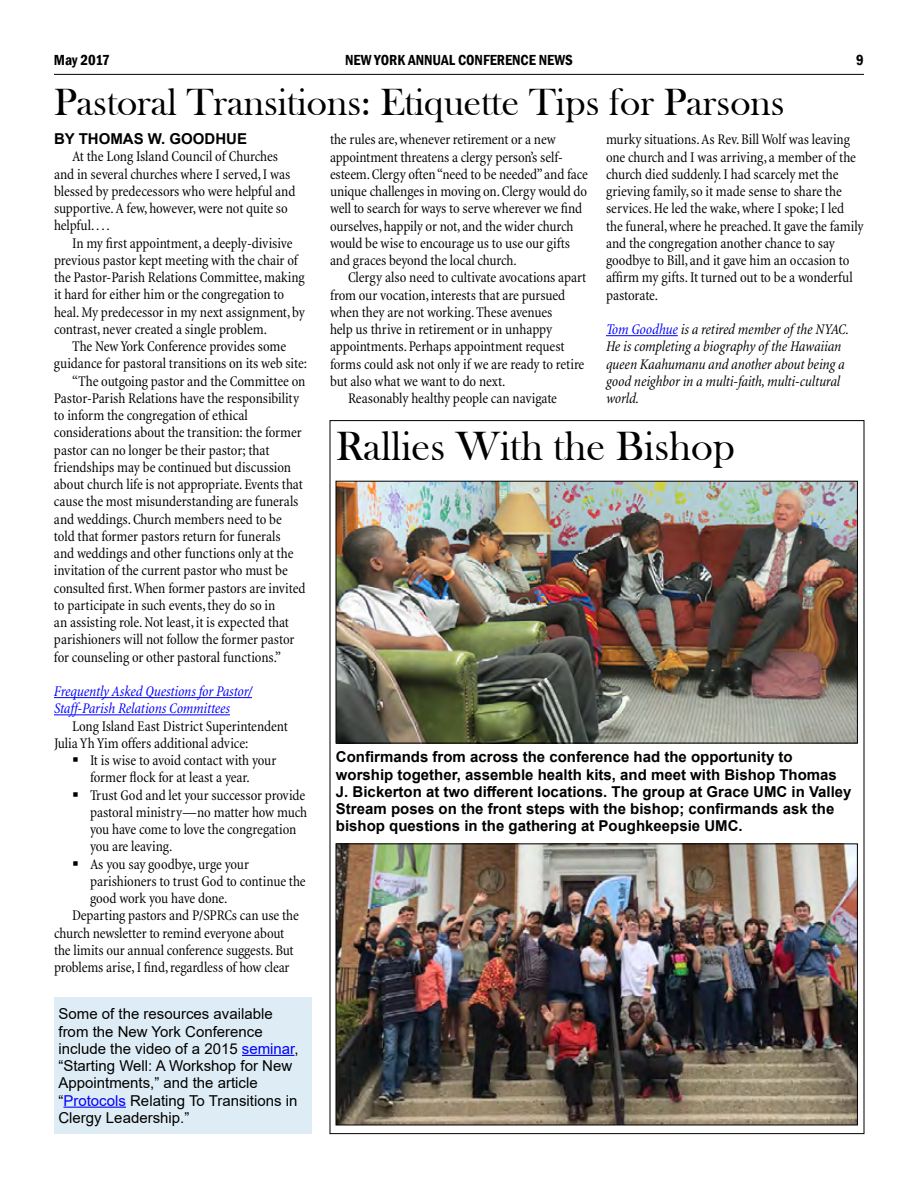
<style>
.page{position:relative;width:918px;height:1188px;background:#fff}
.page>*{position:absolute;margin:0;border:0;box-sizing:border-box;transform-origin:0 0}
.t1{font:42px "Bask Old Face";color:#000}
.t2{font:39px "Bask Old Face";color:#000}
.t3{font:condensed 15px/17.2px "Minion";letter-spacing:-.005em;color:#000}
.t4{font:700 15px/17.2px "Arial";color:#000}
.t5{font:15px/17.2px "Arial";color:#000}
.t6{font:italic condensed 15px/17.2px "Minion";letter-spacing:-.01em;color:#000}
.t7{font:italic condensed 15px/17.2px "Minion";letter-spacing:-.01em;color:#00f}
.t8{font:600 condensed 15px "Franklin Gothic";color:#000}
.s1{color:#00f}
</style>
<div class="page">
<hr style="left:54px;top:74px;width:810px;height:1px;background:#000">
<hr style="left:54px;top:697px;width:198px;height:1px;background:#00f">
<hr style="left:54px;top:714px;width:176px;height:1px;background:#00f">
<hr style="left:606px;top:335px;width:72px;height:1px;background:#00f">
<div style="left:54px;top:997px;width:258px;height:137px;background:#deedf5"></div>
<hr style="left:242px;top:1055px;width:52px;height:1px;background:#00f">
<hr style="left:63px;top:1107px;width:63px;height:1px;background:#00f">
<img style="left:338px;top:845px;width:518px;height:278px">
<div style="left:336px;top:843px;width:522px;height:282px;border:1px solid #000"></div>
<img style="left:338px;top:483px;width:518px;height:258px">
<div style="left:336px;top:481px;width:522px;height:262px;border:1px solid #000"></div>
<p class="t8" style="left:54px;top:49px;width:57px">May 2017</p>
<p class="t8" style="left:345px;top:49px;width:229px">NEW YORK ANNUAL CONFERENCE NEWS</p>
<p class="t8" style="left:856px;top:49px;width:9px">9</p>
<h2 class="t2" style="left:54px;top:81px;width:732px">Pastoral Transitions: Etiquette Tips for Parsons</h2>
<p class="t4" style="left:54px;top:130px;width:195px">BY THOMAS W. GOODHUE</p>
<p class="t3" style="left:54px;top:148px;width:243px;text-indent:18px">At the Long Island Council of Churches and in several churches where I served, I was blessed by predecessors who were helpful and supportive. A few, however, were not quite so helpful. . . .</p>
<p class="t3" style="left:54px;top:235px;width:252px;text-indent:18px">In my first appointment, a deeply-divisive previous pastor kept meeting with the chair of the Pastor-Parish Relations Committee, making it hard for either him or the congregation to heal. My predecessor in my next assignment, by contrast, never created a single problem.</p>
<p class="t3" style="left:72px;top:338px;width:216px">The New York Conference provides some</p>
<p class="t3" style="left:54px;top:355px;width:255px">guidance for pastoral transitions on its web site:</p>
<p class="t3" style="left:72px;top:373px;width:235px">“The outgoing pastor and the Committee on</p>
<p class="t3" style="left:54px;top:390px;width:247px">Pastor-Parish Relations have the responsibility</p>
<p class="t3" style="left:54px;top:407px;width:195px">to inform the congregation of ethical</p>
<p class="t3" style="left:54px;top:424px;width:249px">considerations about the transition: the former</p>
<p class="t3" style="left:54px;top:442px;width:217px">pastor can no longer be their pastor; that</p>
<p class="t3" style="left:54px;top:459px;width:239px">friendships may be continued but discussion</p>
<p class="t3" style="left:54px;top:476px;width:250px">about church life is not appropriate. Events that</p>
<p class="t3" style="left:54px;top:493px;width:246px">cause the most misunderstanding are funerals</p>
<p class="t3" style="left:54px;top:511px;width:229px">and weddings. Church members need to be</p>
<p class="t3" style="left:54px;top:528px;width:228px">told that former pastors return for funerals</p>
<p class="t3" style="left:54px;top:545px;width:241px">and weddings and other functions only at the</p>
<p class="t3" style="left:54px;top:562px;width:235px">invitation of the current pastor who must be</p>
<p class="t3" style="left:54px;top:580px;width:253px">consulted first. When former pastors are invited</p>
<p class="t3" style="left:54px;top:597px;width:223px">to participate in such events, they do so in</p>
<p class="t3" style="left:54px;top:614px;width:237px">an assisting role. Not least, it is expected that</p>
<p class="t3" style="left:54px;top:631px;width:242px">parishioners will not follow the former pastor</p>
<p class="t3" style="left:54px;top:649px;width:228px">for counseling or other pastoral functions.”</p>
<p class="t7" style="left:54px;top:683px;width:200px">Frequently Asked Questions for Pastor/<br>Staff-Parish Relations Committees</p>
<p class="t3" style="left:54px;top:718px;width:235px;text-indent:18px">Long Island East District Superintendent<br>Julia Yh Yim offers additional advice:</p>
<p class="t3" style="left:72px;top:752px;width:206px;text-align:center">▪ It is wise to avoid contact with your former flock for at least a year.</p>
<p class="t3" style="left:90px;top:787px;width:219px;text-indent:-18px">▪ Trust God and let your successor provide pastoral ministry—no matter how much you have come to love the congregation you are leaving.</p>
<p class="t3" style="left:72px;top:856px;width:179px">▪ As you say goodbye, urge your</p>
<p class="t3" style="left:90px;top:873px;width:217px">parishioners to trust God to continue the</p>
<p class="t3" style="left:90px;top:890px;width:139px">good work you have done.</p>
<p class="t3" style="left:72px;top:907px;width:228px">Departing pastors and P/SPRCs can use the</p>
<p class="t3" style="left:54px;top:925px;width:232px">church newsletter to remind everyone about</p>
<p class="t3" style="left:54px;top:942px;width:241px">the limits our annual conference suggests. But</p>
<p class="t3" style="left:54px;top:959px;width:237px">problems arise, I find, regardless of how clear</p>
<p class="t3" style="left:606px;top:131px;width:259px">murky situations. As Rev. Bill Wolf was leaving one church and I was arriving, a member of the church died suddenly. I had scarcely met the grieving family, so it made sense to share the services. He led the wake, where I spoke; I led the funeral, where he preached. It gave the family and the congregation another chance to say goodbye to Bill, and it gave him an occasion to affirm my gifts. It turned out to be a wonderful pastorate.</p>
<p class="t6" style="left:606px;top:321px;width:245px"><span class="s1">Tom Goodhue</span> is a retired member of the NYAC.<br>He is completing a biography of the Hawaiian queen Kaahumanu and another about being a good neighbor in a multi-faith, multi-cultural world.</p>
<p class="t3" style="left:330px;top:131px;width:260px">the rules are, whenever retirement or a new appointment threatens a clergy person’s self&shy;esteem. Clergy often “need to be needed” and face unique challenges in moving on. Clergy would do well to search for ways to serve wherever we find ourselves, happily or not, and the wider church would be wise to encourage us to use our gifts and graces beyond the local church.</p>
<p class="t3" style="left:348px;top:269px;width:240px">Clergy also need to cultivate avocations apart</p>
<p class="t3" style="left:330px;top:287px;width:237px">from our vocation, interests that are pursued</p>
<p class="t3" style="left:330px;top:304px;width:224px">when they are not working. These avenues</p>
<p class="t3" style="left:330px;top:321px;width:224px">help us thrive in retirement or in unhappy</p>
<p class="t3" style="left:330px;top:338px;width:236px">appointments. Perhaps appointment request</p>
<p class="t3" style="left:330px;top:356px;width:256px">forms could ask not only if we are ready to retire</p>
<p class="t3" style="left:330px;top:373px;width:177px">but also what we want to do next.</p>
<p class="t3" style="left:348px;top:390px;width:211px">Reasonably healthy people can navigate</p>
<h1 class="t1" style="left:336px;top:423px;width:400px">Rallies With the Bishop</h1>
<p class="t4" style="left:336px;top:749px;width:517px">Confirmands from across the conference had the opportunity to worship together, assemble health kits, and meet with Bishop Thomas J. Bickerton at two different locations. The group at Grace UMC in Valley Stream poses on the front steps with the bishop; confirmands ask the bishop questions in the gathering at Poughkeepsie UMC.</p>
<p class="t5" style="left:58px;top:1005px;width:242px">Some of the resources available from the New York Conference include the video of a 2015 <span class="s1">seminar</span>, “Starting Well: A Workshop for New<br>Appointments,” and the article “<span class="s1">Protocols</span> Relating To Transitions in<br>Clergy Leadership.”</p>
</div>
